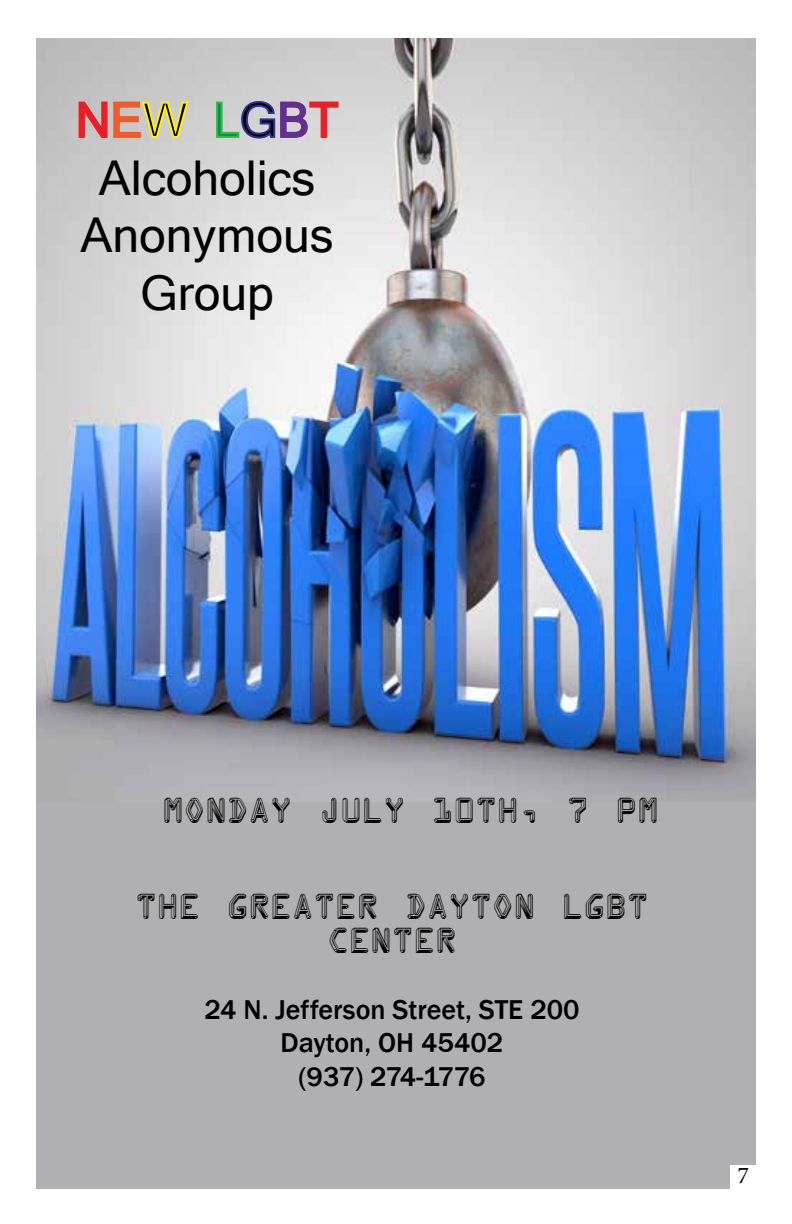
<style>
.page{position:relative;width:792px;height:1224px;background:#fff}
.page>*{position:absolute;margin:0;border:0;box-sizing:border-box;transform-origin:0 0}
.t1{font:48px/57.6px "Microsoft Sans Serif";color:#000;text-align:center}
.t2{font:500 28px/33.6px "Franklin Gothic";color:#000;text-align:center}
.t3{font:28px/33.6px "Kredit";color:#000;text-align:center}
.t4{font:24px "Minion Pro";color:#000}
.s1{color:#ed1d24}
.s2{color:#f15a29}
.s3{color:#009444}
.s4{color:#662d91}
</style>
<div class="page">
<div style="left:36px;top:591px;width:720px;height:598px;background:#b0afb1"></div>
<img style="left:36px;top:38px;width:720px;height:763px">
<svg style="left:78px;top:100px;width:112px;height:39px;background:#d6b391"></svg>
<svg style="left:215px;top:100px;width:125px;height:40px;background:#b6adb9"></svg>
<div style="left:731px;top:1166px;width:25px;height:23px;background:#fff"></div>
<h1 class="t1" style="left:76px;top:90px;width:264px"><span class="s1">N</span><span class="s2">E</span>W <span class="s3">L</span>G<span class="s4">B</span><span class="s1">T<br></span>Alcoholics<br>Anonymous<br>Group</h1>
<p class="t3" style="left:162px;top:793px;width:498px">MONDAY JULY 10TH, 7 PM</p>
<p class="t3" style="left:135px;top:889px;width:515px">THE GREATER DAYTON LGBT<br>CENTER</p>
<p class="t2" style="left:204px;top:993px;width:377px">24 N. Jefferson Street, STE 200<br>Dayton, OH 45402<br>(937) 274-1776</p>
<p class="t4" style="left:738px;top:1160px;width:13px">7</p>
</div>
